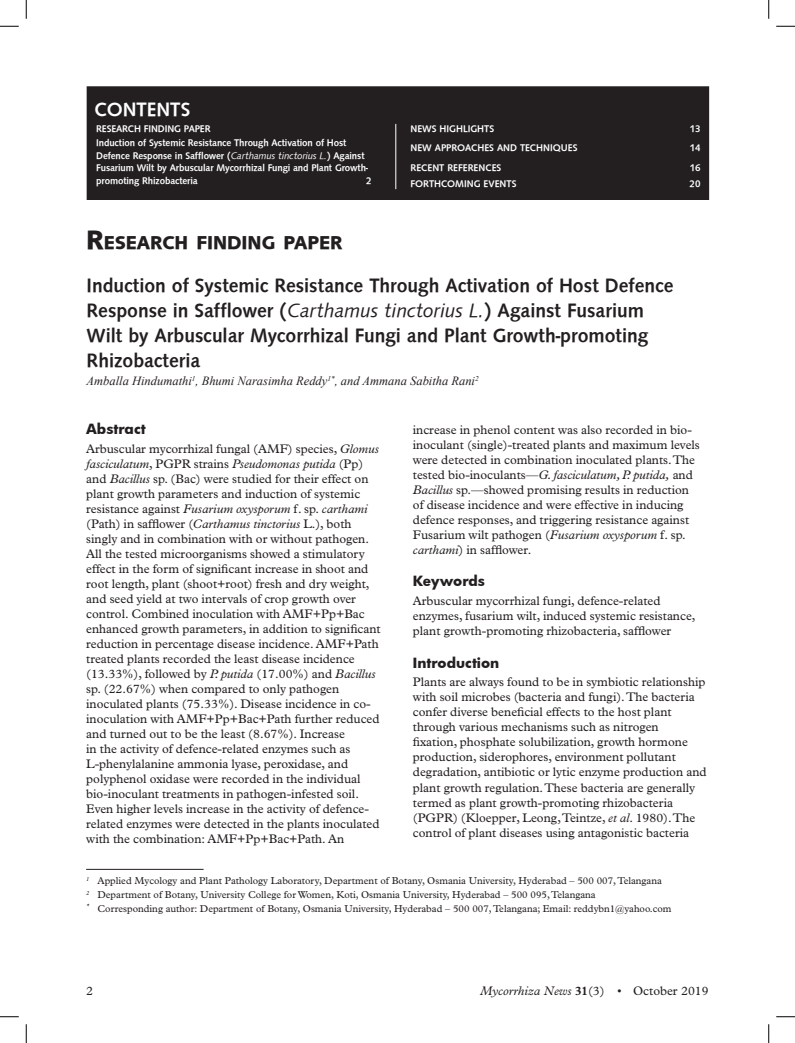
<style>
.page{position:relative;width:795px;height:1043px;background:#fff}
.page>*{position:absolute;margin:0;border:0;box-sizing:border-box;transform-origin:0 0}
.t1{font:700 20px/25px "Syntax";color:#231f20}
.t2{font:700 20px "Syntax";color:#fff}
.Main_head{font:19.25px "Syntax H Heavy";color:#231f20}
.A_level{font:700 13.75px "Futura";color:#231f20}
.First_para{font:12.5px/15px "Plantin";color:#231f20}
.t3{font:italic 12.5px "Times New Roman";color:#231f20}
.t4{font:italic 12.5px "Plantin";color:#231f20}
.Footnote{font:10px "Plantin";color:#231f20}
.t5{font:700 10px/12.5px "Syntax";letter-spacing:-.01em;color:#fff}
.s1{font-weight:400;font-style:italic}
.s2{font-size:27.5px}
.s3{font-style:italic}
.s4{font-weight:700;font-style:normal}
.s5{font-style:normal}
</style>
<div class="page">
<div style="left:87px;top:87px;width:622px;height:112px;background:#231f20"></div>
<div style="left:87px;top:86px;width:622px;height:114px;border:1px solid #231f20"></div>
<hr style="left:395px;top:124px;width:1px;height:65px;background:#fff">
<hr style="left:86px;top:868px;width:118px;height:1px;background:#231f20">
<svg style="left:0;top:26px;width:19px;height:1px"></svg>
<svg style="left:776px;top:26px;width:19px;height:1px"></svg>
<svg style="left:0;top:1016px;width:19px;height:1px"></svg>
<svg style="left:776px;top:1016px;width:19px;height:1px"></svg>
<svg style="left:26px;top:0;width:1px;height:19px"></svg>
<svg style="left:26px;top:1024px;width:1px;height:18px"></svg>
<svg style="left:768px;top:0;width:1px;height:19px"></svg>
<svg style="left:768px;top:1024px;width:1px;height:18px"></svg>
<p class="t2" style="left:95px;top:97px;width:97px">CONTENTS</p>
<p class="t5" style="left:96px;top:122px;width:116px">RESEARCH FINDING PAPER</p>
<p class="t5" style="left:96px;top:136px;width:274px">Induction of Systemic Resistance Through Activation of Host Defence Response in Safflower (<span class="s1">Carthamus tinctorius L.</span>) Against Fusarium Wilt by Arbuscular Mycorrhizal Fungi and Plant Growth&shy;promoting Rhizobacteria</p>
<p class="t5" style="left:366px;top:174px;width:7px">2</p>
<p class="Main_head" style="left:86px;top:232px;width:256px"><span class="s2">R</span>ESEARCH FINDING PAPER</p>
<p class="t5" style="left:410px;top:122px;width:85px">NEWS HIGHLIGHTS</p>
<p class="t5" style="left:690px;top:122px;width:12px">13</p>
<p class="t5" style="left:410px;top:142px;width:169px">NEW APPROACHES AND TECHNIQUES</p>
<p class="t5" style="left:690px;top:142px;width:12px">14</p>
<p class="t5" style="left:410px;top:161px;width:92px">RECENT REFERENCES</p>
<p class="t5" style="left:690px;top:161px;width:12px">16</p>
<p class="t5" style="left:410px;top:177px;width:108px">FORTHCOMING EVENTS</p>
<p class="t5" style="left:690px;top:177px;width:12px">20</p>
<p class="t1" style="left:87px;top:272px;width:589px">Induction of Systemic Resistance Through Activation of Host Defence Response in Safflower (<span class="s1">Carthamus tinctorius L.</span>) Against Fusarium Wilt by Arbuscular Mycorrhizal Fungi and Plant Growth-promoting Rhizobacteria</p>
<p class="t3" style="left:87px;top:372px;width:394px">Amballa Hindumathi<sup>1</sup>, Bhumi Narasimha Reddy<sup>1*</sup>, and Ammana Sabitha Rani<sup>2</sup></p>
<p class="A_level" style="left:86px;top:419px;width:61px">Abstract</p>
<p class="First_para" style="left:86px;top:441px;width:296px">Arbuscular mycorrhizal fungal (AMF) species, <span class="s3">Glomus fasciculatum</span>, PGPR strains <span class="s3">Pseudomonas putida</span> (Pp) and <span class="s3">Bacillus</span> sp. (Bac) were studied for their effect on plant growth parameters and induction of systemic resistance against <span class="s3">Fusarium oxysporum</span> f. sp. <span class="s3">carthami </span>(Path) in safflower (<span class="s3">Carthamus tinctorius</span> L.), both singly and in combination with or without pathogen.<br>All the tested microorganisms showed a stimulatory effect in the form of significant increase in shoot and root length, plant (shoot+root) fresh and dry weight, and seed yield at two intervals of crop growth over control. Combined inoculation with AMF+Pp+Bac enhanced growth parameters, in addition to significant reduction in percentage disease incidence. AMF+Path treated plants recorded the least disease incidence (13.33%), followed by <span class="s3">P. putida</span> (17.00%) and <span class="s3">Bacillus </span>sp. (22.67%) when compared to only pathogen inoculated plants (75.33%). Disease incidence in co&shy;inoculation with AMF+Pp+Bac+Path further reduced and turned out to be the least (8.67%). Increase<br>in the activity of defence-related enzymes such as L-phenylalanine ammonia lyase, peroxidase, and polyphenol oxidase were recorded in the individual bio-inoculant treatments in pathogen-infested soil.<br>Even higher levels increase in the activity of defence&shy;related enzymes were detected in the plants inoculated with the combination: AMF+Pp+Bac+Path. An</p>
<p class="First_para" style="left:413px;top:422px;width:289px">increase in phenol content was also recorded in bio&shy;inoculant (single)-treated plants and maximum levels were detected in combination inoculated plants. The tested bio-inoculants—<span class="s3">G. fasciculatum, P. putida,</span> and <span class="s3">Bacillus</span> sp.—showed promising results in reduction of disease incidence and were effective in inducing defence responses, and triggering resistance against Fusarium wilt pathogen (<span class="s3">Fusarium oxysporum</span> f. sp. <span class="s3">carthami</span>) in safflower.</p>
<p class="A_level" style="left:413px;top:571px;width:74px">Keywords</p>
<p class="First_para" style="left:413px;top:593px;width:284px">Arbuscular mycorrhizal fungi, defence-related enzymes, fusarium wilt, induced systemic resistance, plant growth-promoting rhizobacteria, safflower</p>
<p class="A_level" style="left:413px;top:653px;width:88px">Introduction</p>
<p class="First_para" style="left:413px;top:674px;width:295px">Plants are always found to be in symbiotic relationship with soil microbes (bacteria and fungi). The bacteria confer diverse beneficial effects to the host plant through various mechanisms such as nitrogen<br>fixation, phosphate solubilization, growth hormone production, siderophores, environment pollutant degradation, antibiotic or lytic enzyme production and plant growth regulation. These bacteria are generally termed as plant growth-promoting rhizobacteria (PGPR) (Kloepper, Leong, Teintze, <span class="s3">et al</span>. 1980). The control of plant diseases using antagonistic bacteria</p>
<p class="Footnote" style="left:86px;top:875px;width:577px"><sup>1</sup> Applied Mycology and Plant Pathology Laboratory, Department of Botany, Osmania University, Hyderabad – 500 007, Telangana</p>
<p class="Footnote" style="left:86px;top:888px;width:511px"><sup>2</sup> Department of Botany, University College for Women, Koti, Osmania University, Hyderabad – 500 095, Telangana</p>
<p class="Footnote" style="left:86px;top:902px;width:587px"><sup>*</sup> Corresponding author: Department of Botany, Osmania University, Hyderabad – 500 007, Telangana; Email: reddybn1@yahoo.com</p>
<p class="First_para" style="left:86px;top:983px;width:8px">2</p>
<p class="t4" style="left:480px;top:983px;width:230px">Mycorrhiza News <span class="s4">31</span><span class="s5">(3)</span> • <span class="s5">October 2019</span></p>
</div>
